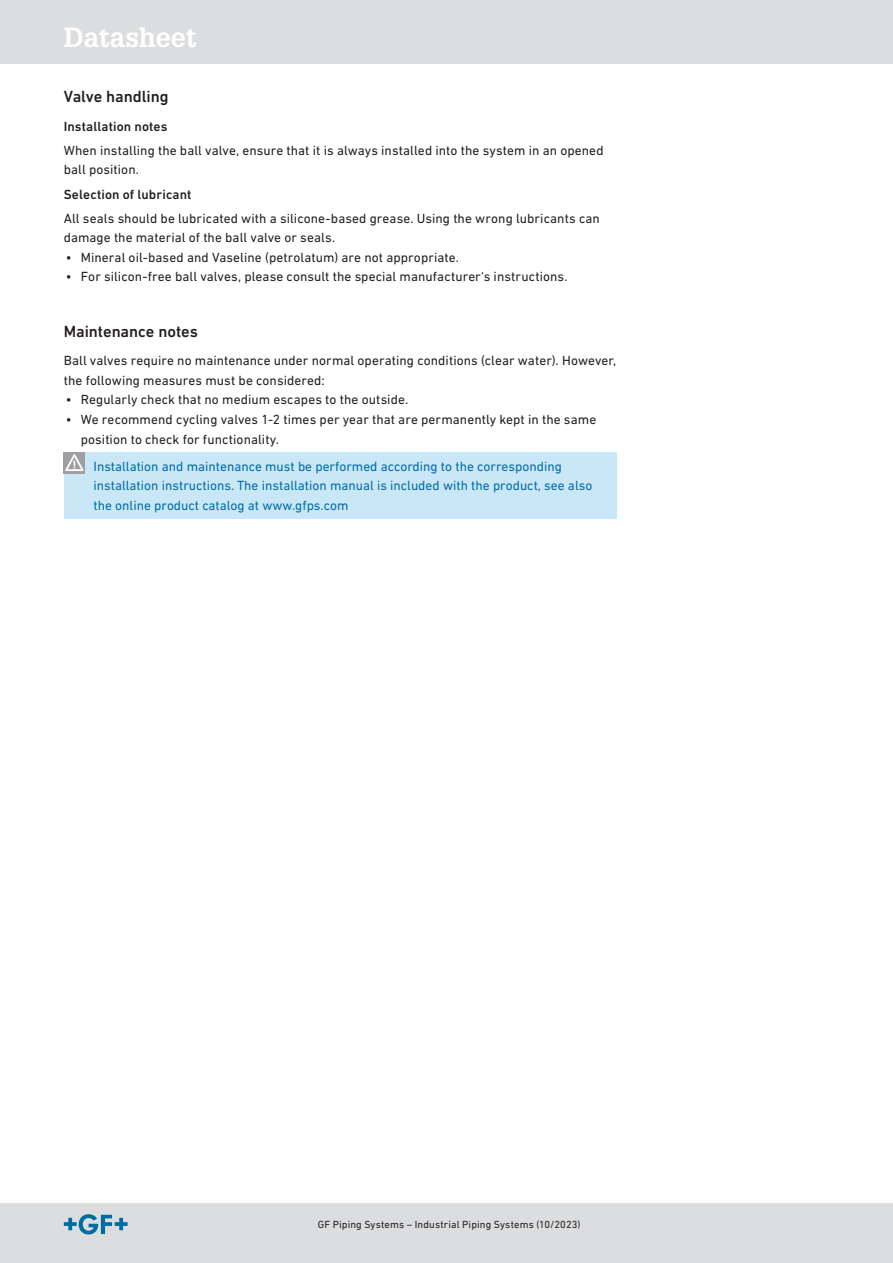
<style>
.page{position:relative;width:893px;height:1263px;background:#fff}
.page>*{position:absolute;margin:0;border:0;box-sizing:border-box;transform-origin:0 0}
.t1{font:700 27px "Glypha LT Pro";color:#fff}
.Überschrift_4__oNr{font:500 16.5px "DIN Next W1 G";letter-spacing:-.005em;color:#231f20}
.Grundtext{font:13.5px/19.5px "DIN Next W1 G";letter-spacing:.005em;color:#231f20}
.Warnhinweis_Titelzeile{font:13.5px/19.5px "DIN Next W1 G";color:#006da5}
.Überschrift_5_Spitztitel{font:500 13.5px "DIN Next W1 G";letter-spacing:.01em;color:#231f20}
.t2{font:10.5px "DIN Next W1 G";letter-spacing:.015em;color:#231f20}
</style>
<div class="page">
<div style="left:0;top:1203px;width:893px;height:60px;background:#dcdddf"></div>
<svg style="left:64px;top:1214px;width:64px;height:20px"></svg>
<div style="left:0;top:0;width:893px;height:64px;background:#dcdddf"></div>
<div style="left:64px;top:452px;width:553px;height:66px;background:#cae7f8"></div>
<div style="left:64px;top:452px;width:21px;height:21px;background:#9d9fa2"></div>
<svg style="left:65px;top:454px;width:19px;height:17px"></svg>
<h1 class="t1" style="left:64px;top:20px;width:134px">Datasheet</h1>
<p class="Überschrift_4__oNr" style="left:64px;top:86px;width:106px">Valve handling</p>
<p class="Überschrift_5_Spitztitel" style="left:64px;top:119px;width:105px">Installation notes</p>
<p class="Grundtext" style="left:64px;top:140px;width:541px">When installing the ball valve, ensure that it is always installed into the system in an opened ball position.</p>
<p class="Überschrift_5_Spitztitel" style="left:64px;top:187px;width:129px">Selection of lubricant</p>
<p class="Grundtext" style="left:64px;top:208px;width:538px">All seals should be lubricated with a silicone-based grease. Using the wrong lubricants can damage the material of the ball valve or seals.</p>
<p class="Grundtext" style="left:66px;top:247px;width:395px">• Mineral oil-based and Vaseline (petrolatum) are not appropriate.</p>
<p class="Grundtext" style="left:66px;top:267px;width:503px">• For silicon-free ball valves, please consult the special manufacturer‘s instructions.</p>
<p class="Überschrift_4__oNr" style="left:64px;top:322px;width:136px">Maintenance notes</p>
<p class="Grundtext" style="left:64px;top:351px;width:554px">Ball valves require no maintenance under normal operating conditions (clear water). However, the following measures must be considered:</p>
<p class="Grundtext" style="left:66px;top:390px;width:344px">• Regularly check that no medium escapes to the outside.</p>
<p class="Grundtext" style="left:81px;top:409px;width:517px;text-indent:-15px">• We recommend cycling valves 1-2 times per year that are permanently kept in the same position to check for functionality.</p>
<p class="Warnhinweis_Titelzeile" style="left:94px;top:456px;width:500px">Installation and maintenance must be performed according to the corresponding installation instructions. The installation manual is included with the product, see also the online product catalog at www.gfps.com</p>
<p class="t2" style="left:318px;top:1219px;width:264px">GF Piping Systems – Industrial Piping Systems (10/2023)</p>
</div>
